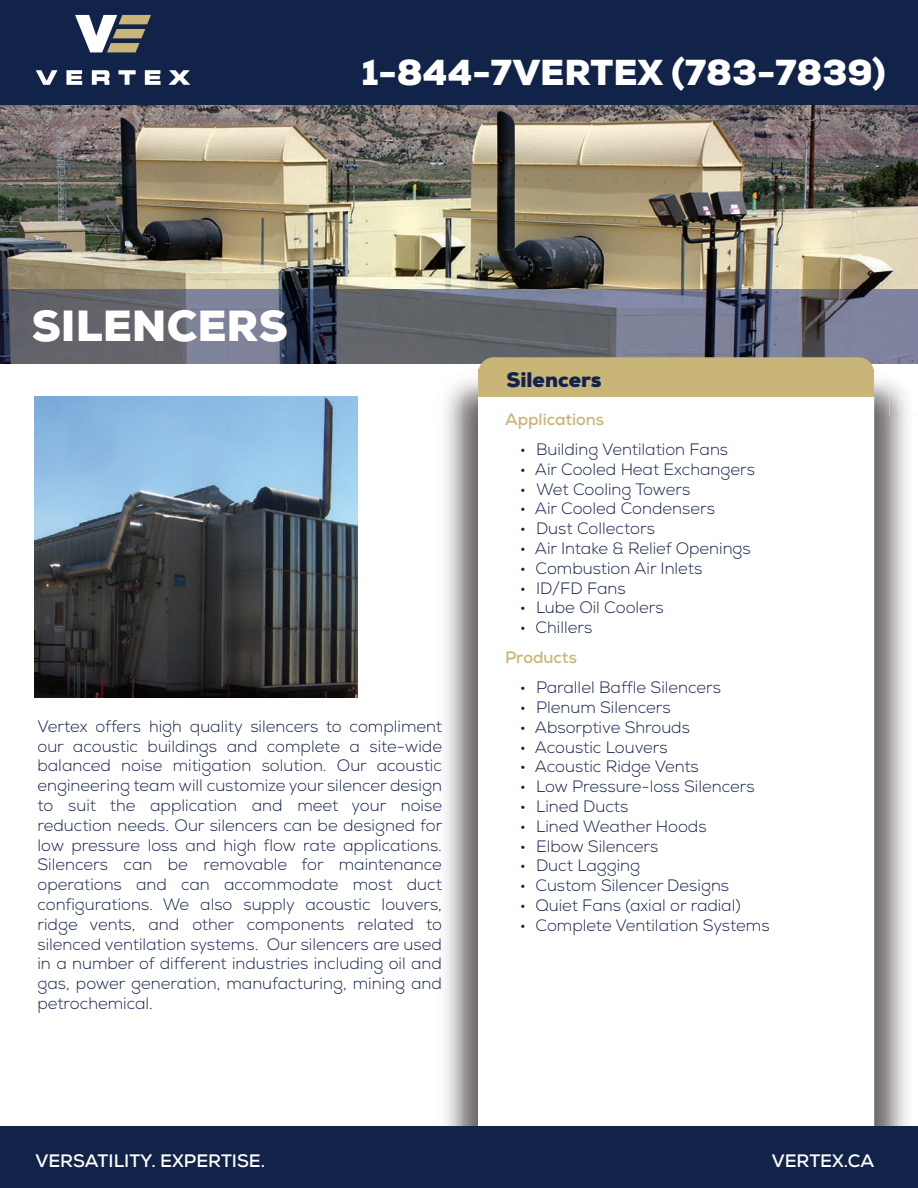
<style>
.page{position:relative;width:918px;height:1188px;background:#fff}
.page>*{position:absolute;margin:0;border:0;box-sizing:border-box;transform-origin:0 0}
.t1{font:900 43.5px "Nexa";color:#fff}
.t2{font:900 36px "Nexa";color:#fff}
.t3{font:900 21px "Nexa";color:#122349}
.t4{font:700 18px "Nexa";color:#fff}
.t5{font:300 16.5px/19.8px "Nexa";color:#132249;text-align:justify}
.t6{font:700 16.5px "Nexa";color:#cab577}
</style>
<div class="page">
<div style="left:0;top:0;width:918px;height:106px;background:#122349"></div>
<svg style="left:75px;top:15px;width:76px;height:37px"></svg>
<svg style="left:36px;top:70px;width:22px;height:15px"></svg>
<svg style="left:66px;top:70px;width:16px;height:15px"></svg>
<svg style="left:92px;top:70px;width:18px;height:15px"></svg>
<svg style="left:118px;top:70px;width:18px;height:15px"></svg>
<svg style="left:145px;top:70px;width:16px;height:15px"></svg>
<svg style="left:168px;top:70px;width:22px;height:15px"></svg>
<img style="left:0;top:105px;width:918px;height:185px">
<img style="left:0;top:290px;width:918px;height:74px">
<img style="left:35px;top:396px;width:322px;height:302px">
<img style="left:889px;top:382px;width:20px;height:34px">
<img style="left:874px;top:416px;width:33px;height:710px">
<img style="left:462px;top:365px;width:427px;height:52px">
<img style="left:462px;top:416px;width:16px;height:710px">
<div style="left:478px;top:359px;width:396px;height:781px;background:#fff;border-radius:15px"></div>
<div style="left:478px;top:357px;width:396px;height:31px;background:#cab578;border-radius:15px"></div>
<div style="left:478px;top:370px;width:396px;height:27px;background:#cab578"></div>
<div style="left:0;top:1126px;width:918px;height:62px;background:#122349"></div>
<h2 class="t2" style="left:362px;top:50px;width:525px">1-844-7VERTEX (783-7839)</h2>
<h1 class="t1" style="left:32px;top:298px;width:257px">SILENCERS</h1>
<p class="t3" style="left:507px;top:366px;width:97px">Silencers</p>
<p class="t5" style="left:38px;top:717px;width:406px">Vertex offers high quality silencers to compliment our acoustic buildings and complete a site-wide balanced noise mitigation solution. Our acoustic engineering team will customize your silencer design to suit the application and meet your noise reduction needs. Our silencers can be designed for low pressure loss and high flow rate applications.<br>Silencers can be removable for maintenance operations and can accommodate most duct configurations. We also supply acoustic louvers, ridge vents, and other components related to silenced ventilation systems. Our silencers are used in a number of different industries including oil and gas, power generation, manufacturing, mining and petrochemical.</p>
<p class="t4" style="left:35px;top:1150px;width:231px">VERSATILITY. EXPERTISE.</p>
<p class="t6" style="left:505px;top:409px;width:101px">Applications</p>
<p class="t5" style="left:520px;top:440px;width:210px">• Building Ventilation Fans</p>
<p class="t5" style="left:520px;top:460px;width:237px">• Air Cooled Heat Exchangers</p>
<p class="t5" style="left:520px;top:479px;width:172px">• Wet Cooling Towers</p>
<p class="t5" style="left:520px;top:499px;width:196px">• Air Cooled Condensers</p>
<p class="t5" style="left:520px;top:519px;width:137px">• Dust Collectors</p>
<p class="t5" style="left:520px;top:539px;width:232px">• Air Intake &amp; Relief Openings</p>
<p class="t5" style="left:520px;top:559px;width:184px">• Combustion Air Inlets</p>
<p class="t5" style="left:520px;top:578px;width:107px">• ID/FD Fans</p>
<p class="t5" style="left:520px;top:598px;width:145px">• Lube Oil Coolers</p>
<p class="t5" style="left:520px;top:618px;width:74px">• Chillers</p>
<p class="t6" style="left:505px;top:647px;width:73px">Products</p>
<p class="t5" style="left:520px;top:678px;width:203px">• Parallel Baffle Silencers</p>
<p class="t5" style="left:520px;top:698px;width:152px">• Plenum Silencers</p>
<p class="t5" style="left:520px;top:718px;width:171px">• Absorptive Shrouds</p>
<p class="t5" style="left:520px;top:737px;width:149px">• Acoustic Louvers</p>
<p class="t5" style="left:520px;top:757px;width:180px">• Acoustic Ridge Vents</p>
<p class="t5" style="left:520px;top:777px;width:236px">• Low Pressure-loss Silencers</p>
<p class="t5" style="left:520px;top:797px;width:110px">• Lined Ducts</p>
<p class="t5" style="left:520px;top:817px;width:188px">• Lined Weather Hoods</p>
<p class="t5" style="left:520px;top:836px;width:140px">• Elbow Silencers</p>
<p class="t5" style="left:520px;top:856px;width:122px">• Duct Lagging</p>
<p class="t5" style="left:520px;top:876px;width:211px">• Custom Silencer Designs</p>
<p class="t5" style="left:520px;top:896px;width:222px">• Quiet Fans (axial or radial)</p>
<p class="t5" style="left:520px;top:916px;width:251px">• Complete Ventilation Systems</p>
<p class="t4" style="left:772px;top:1150px;width:104px">VERTEX.CA</p>
</div>
